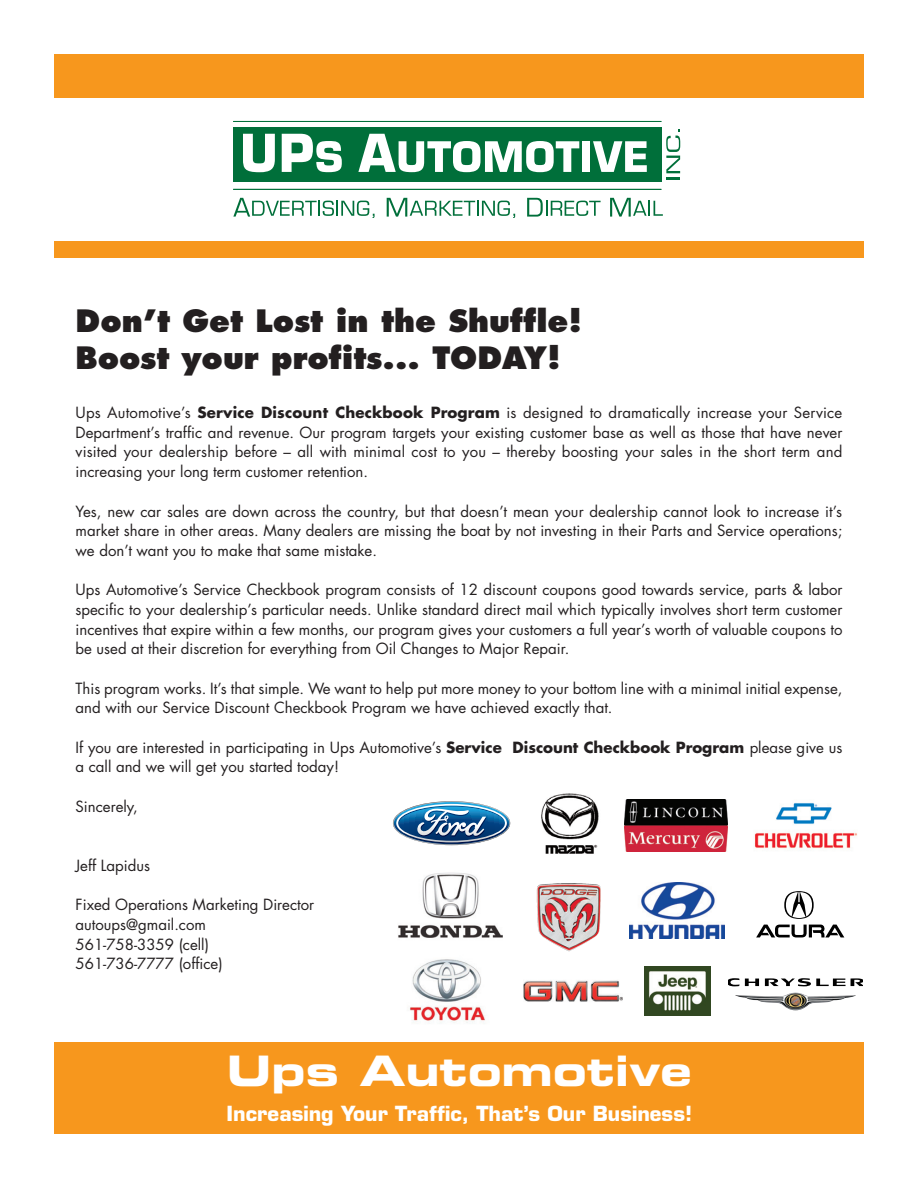
<style>
.page{position:relative;width:918px;height:1188px;background:#fff}
.page>*{position:absolute;margin:0;border:0;box-sizing:border-box;transform-origin:0 0}
.t1{font:42px "Eurostile Bold Extended Two";color:#fff}
.t2{font:800 30px/37px "Futura";color:#231f20}
.t3{font:700 20.4px "Eurostile";color:#fff}
.t4{font:15px/19.6px "Futura";color:#231f20;text-align:justify}
.s1{font-weight:700}
</style>
<div class="page">
<div style="left:54px;top:1042px;width:810px;height:92px;background:#f7971d"></div>
<div style="left:54px;top:54px;width:810px;height:44px;background:#f7971d"></div>
<div style="left:54px;top:241px;width:810px;height:17px;background:#f7971d"></div>
<div style="left:233px;top:127px;width:428px;height:55px;background:#006f3a"></div>
<hr style="left:233px;top:121px;width:428px;height:1px;background:#006f3a">
<hr style="left:233px;top:189px;width:428px;height:1px;background:#006f3a">
<svg style="left:233px;top:198px;width:142px;height:20px"></svg>
<svg style="left:387px;top:198px;width:128px;height:20px"></svg>
<svg style="left:527px;top:198px;width:74px;height:19px"></svg>
<svg style="left:610px;top:198px;width:53px;height:19px"></svg>
<svg style="left:666px;top:129px;width:14px;height:51px"></svg>
<svg style="left:243px;top:134px;width:32px;height:38px"></svg>
<svg style="left:282px;top:134px;width:60px;height:38px"></svg>
<svg style="left:358px;top:134px;width:221px;height:38px"></svg>
<div style="left:583px;top:141px;width:7px;height:31px;background:#fff"></div>
<svg style="left:593px;top:141px;width:54px;height:31px"></svg>
<img style="left:393px;top:801px;width:117px;height:44px">
<img style="left:541px;top:793px;width:58px;height:61px">
<img style="left:624px;top:799px;width:104px;height:52px">
<img style="left:754px;top:802px;width:103px;height:47px">
<img style="left:398px;top:872px;width:105px;height:66px">
<img style="left:410px;top:959px;width:75px;height:64px">
<img style="left:523px;top:980px;width:99px;height:22px">
<img style="left:645px;top:967px;width:65px;height:49px">
<img style="left:735px;top:993px;width:121px;height:17px">
<svg style="left:729px;top:978px;width:30px;height:8px"></svg>
<svg style="left:765px;top:978px;width:97px;height:8px"></svg>
<img style="left:630px;top:883px;width:94px;height:56px">
<svg style="left:784px;top:891px;width:30px;height:28px"></svg>
<svg style="left:756px;top:925px;width:88px;height:13px"></svg>
<img style="left:562px;top:883px;width:39px;height:68px">
<h2 class="t2" style="left:76px;top:305px;width:508px">Don’t Get Lost in the Shuffle!<br>Boost your profits... TODAY!</h2>
<p class="t4" style="left:76px;top:404px;width:768px">Ups Automotive’s <span class="s1">Service Discount Checkbook Program</span> is designed to dramatically increase your Service Department’s traffic and revenue. Our program targets your existing customer base as well as those that have never visited your dealership before – all with minimal cost to you – thereby boosting your sales in the short term and increasing your long term customer retention.</p>
<p class="t4" style="left:76px;top:502px;width:768px">Yes, new car sales are down across the country, but that doesn’t mean your dealership cannot look to increase it’s market share in other areas. Many dealers are missing the boat by not investing in their Parts and Service operations; we don’t want you to make that same mistake.</p>
<p class="t4" style="left:76px;top:581px;width:768px">Ups Automotive’s Service Checkbook program consists of 12 discount coupons good towards service, parts &amp; labor specific to your dealership’s particular needs. Unlike standard direct mail which typically involves short term customer incentives that expire within a few months, our program gives your customers a full year’s worth of valuable coupons to be used at their discretion for everything from Oil Changes to Major Repair.</p>
<p class="t4" style="left:76px;top:680px;width:768px">This program works. It’s that simple. We want to help put more money to your bottom line with a minimal initial expense, and with our Service Discount Checkbook Program we have achieved exactly that.</p>
<p class="t4" style="left:76px;top:739px;width:768px">If you are interested in participating in Ups Automotive’s <span class="s1">Service Discount Checkbook Program</span> please give us a call and we will get you started today!</p>
<p class="t4" style="left:76px;top:798px;width:64px">Sincerely,</p>
<p class="t4" style="left:76px;top:857px;width:76px">Jeff Lapidus</p>
<p class="t4" style="left:76px;top:896px;width:240px;text-align:left">Fixed Operations Marketing Director autoups@gmail.com<br>561-758-3359 (cell)<br>561-736-7777 (office)</p>
<h1 class="t1" style="left:227px;top:1056px;width:466px">Ups Automotive</h1>
<h3 class="t3" style="left:227px;top:1105px;width:467px">Increasing Your Traffic, That’s Our Business!</h3>
</div>
